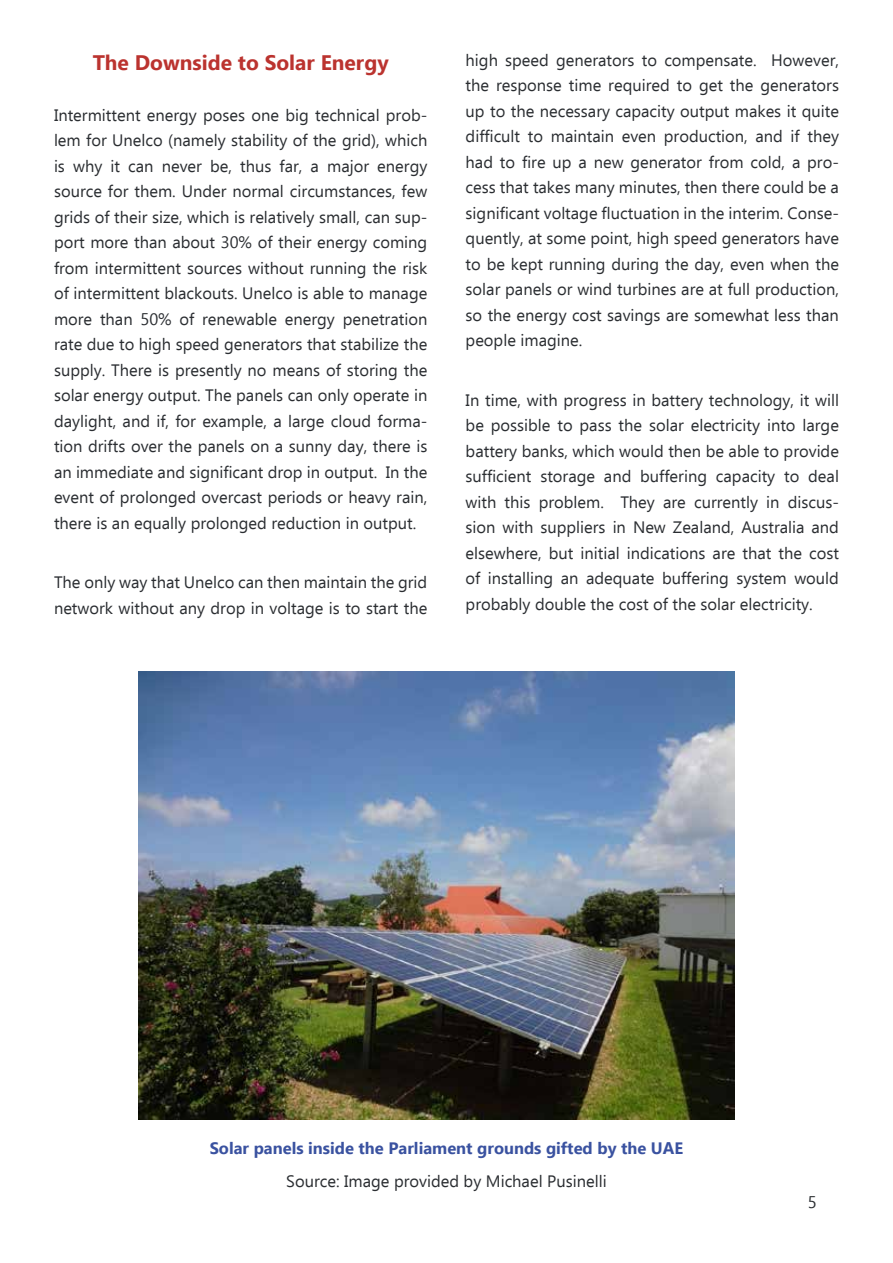
<style>
.page{position:relative;width:893px;height:1263px;background:#fff}
.page>*{position:absolute;margin:0;border:0;box-sizing:border-box;transform-origin:0 0}
.t1{font:700 21px "Ebrima";color:#bb332f}
.t2{font:16.5px/25.5px "Ebrima";color:#2a2d31;text-align:justify}
.t3{font:700 16.5px "Ebrima";color:#3a52a0}
</style>
<div class="page">
<img style="left:138px;top:672px;width:596px;height:447px">
<p class="t1" style="left:93px;top:46px;width:297px">The Downside to Solar Energy</p>
<p class="t2" style="left:54px;top:102px;width:375px">Intermittent energy poses one big technical prob&shy;lem for Unelco (namely stability of the grid), which is why it can never be, thus far, a major energy source for them. Under normal circumstances, few grids of their size, which is relatively small, can sup&shy;port more than about 30% of their energy coming from intermittent sources without running the risk of intermittent blackouts. Unelco is able to manage more than 50% of renewable energy penetration rate due to high speed generators that stabilize the supply. There is presently no means of storing the solar energy output. The panels can only operate in daylight, and if, for example, a large cloud forma&shy;tion drifts over the panels on a sunny day, there is an immediate and significant drop in output. In the event of prolonged overcast periods or heavy rain, there is an equally prolonged reduction in output.</p>
<p class="t2" style="left:54px;top:569px;width:375px">The only way that Unelco can then maintain the grid network without any drop in voltage is to start the</p>
<p class="t2" style="left:466px;top:47px;width:375px">high speed generators to compensate. However, the response time required to get the generators up to the necessary capacity output makes it quite difficult to maintain even production, and if they had to fire up a new generator from cold, a pro&shy;cess that takes many minutes, then there could be a significant voltage fluctuation in the interim. Conse&shy;quently, at some point, high speed generators have to be kept running during the day, even when the solar panels or wind turbines are at full production, so the energy cost savings are somewhat less than people imagine.</p>
<p class="t2" style="left:466px;top:387px;width:375px">In time, with progress in battery technology, it will be possible to pass the solar electricity into large battery banks, which would then be able to provide sufficient storage and buffering capacity to deal with this problem. They are currently in discus&shy;sion with suppliers in New Zealand, Australia and elsewhere, but initial indications are that the cost of installing an adequate buffering system would probably double the cost of the solar electricity.</p>
<p class="t3" style="left:210px;top:1136px;width:475px">Solar panels inside the Parliament grounds gifted by the UAE</p>
<p class="t2" style="left:286px;top:1168px;width:322px">Source: Image provided by Michael Pusinelli</p>
<p class="t2" style="left:808px;top:1189px;width:10px">5</p>
</div>
